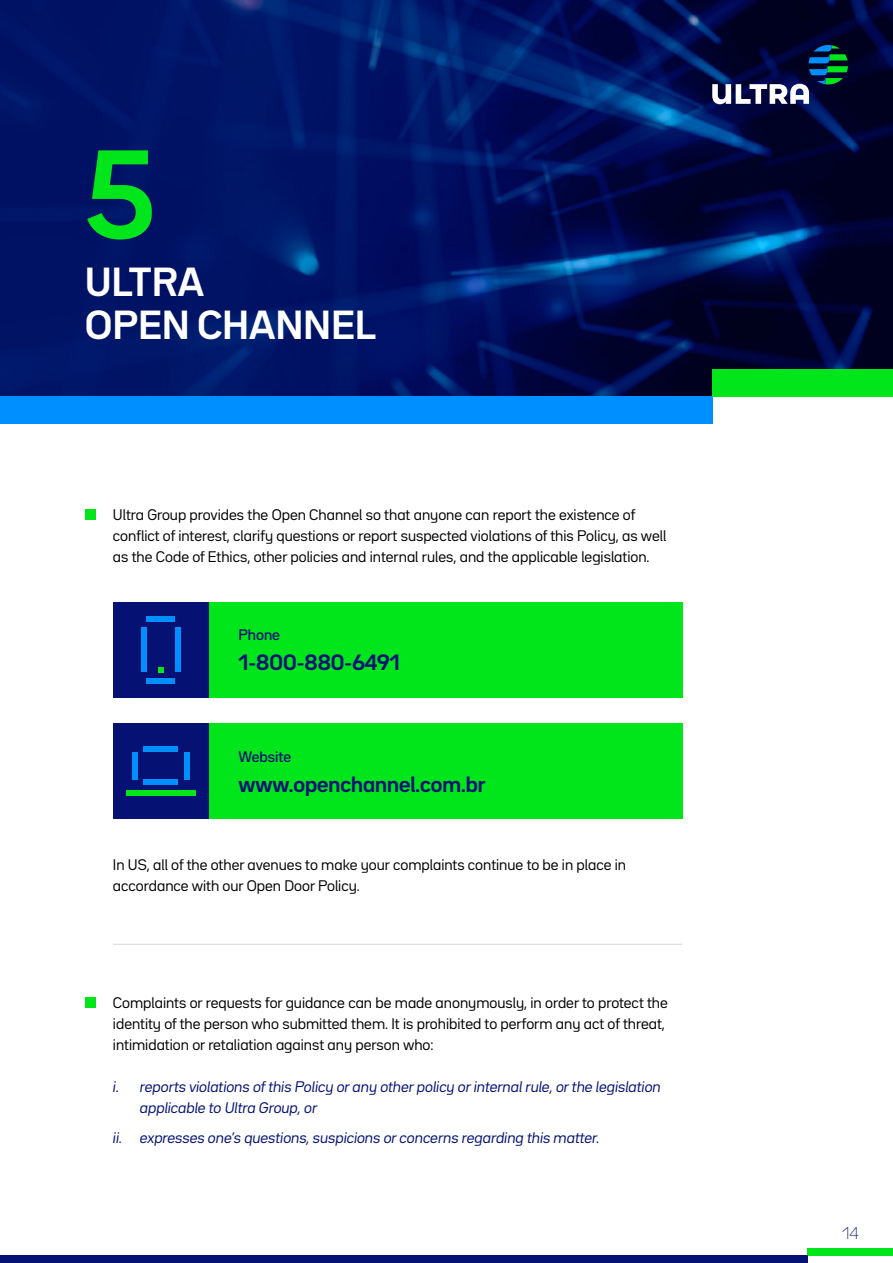
<style>
.page{position:relative;width:893px;height:1263px;background:#fff}
.page>*{position:absolute;margin:0;border:0;box-sizing:border-box;transform-origin:0 0}
.t1{font:700 110.7px "Bw Seido Raw DEMO";color:#00e61a}
.t2{font:700 35.7px/42.9px "Bw Seido Raw DEMO";letter-spacing:.01em;color:#fff}
.t3{font:700 19.5px "Bw Seido Raw DEMO";color:#051273}
.t4{font:100 15px "Bw Seido Raw DEMO";color:#051273}
.t5{font:13.5px/21px "Bw Seido Raw DEMO";color:#000}
.t6{font:italic 13.5px/21px "Bw Seido Raw DEMO";color:#051273}
.t7{font:500 13.5px "Bw Seido Raw DEMO";color:#051273}
</style>
<div class="page">
<img style="left:0;top:0;width:893px;height:396px">
<div style="left:712px;top:369px;width:181px;height:27px;background:#00e61a"></div>
<div style="left:0;top:396px;width:712px;height:28px;background:#008fff"></div>
<svg style="left:712px;top:45px;width:136px;height:59px;background:#243759"></svg>
<div style="left:209px;top:602px;width:473px;height:96px;background:#00e61a"></div>
<div style="left:113px;top:602px;width:96px;height:96px;background:#051273"></div>
<div style="left:175px;top:628px;width:6px;height:44px;background:#008fff"></div>
<div style="left:141px;top:628px;width:6px;height:44px;background:#008fff"></div>
<div style="left:147px;top:616px;width:28px;height:6px;background:#008fff"></div>
<div style="left:147px;top:678px;width:28px;height:5px;background:#008fff"></div>
<svg style="left:158px;top:667px;width:6px;height:5px"></svg>
<div style="left:209px;top:723px;width:473px;height:96px;background:#00e61a"></div>
<div style="left:113px;top:723px;width:96px;height:96px;background:#051273"></div>
<div style="left:144px;top:746px;width:34px;height:6px;background:#008fff"></div>
<div style="left:144px;top:779px;width:34px;height:6px;background:#008fff"></div>
<div style="left:126px;top:790px;width:69px;height:6px;background:#00e61a"></div>
<div style="left:132px;top:752px;width:6px;height:27px;background:#008fff"></div>
<div style="left:184px;top:752px;width:6px;height:27px;background:#008fff"></div>
<div style="left:85px;top:509px;width:10px;height:10px;background:#00e61a"></div>
<div style="left:85px;top:997px;width:10px;height:11px;background:#00e61a"></div>
<hr style="left:113px;top:944px;width:569px;height:1px;background:#d6d6d6">
<div style="left:808px;top:1248px;width:85px;height:7px;background:#00e61a"></div>
<div style="left:0;top:1256px;width:808px;height:7px;background:#051273"></div>
<h1 class="t1" style="left:85px;top:121px;width:71px">5</h1>
<h2 class="t2" style="left:85px;top:260px;width:293px">ULTRA<br>OPEN CHANNEL</h2>
<p class="t5" style="left:113px;top:504px;width:555px">Ultra Group provides the Open Channel so that anyone can report the existence of conflict of interest, clarify questions or report suspected violations of this Policy, as well as the Code of Ethics, other policies and internal rules, and the applicable legislation.</p>
<p class="t7" style="left:238px;top:626px;width:43px">Phone</p>
<h3 class="t3" style="left:238px;top:650px;width:163px">1-800-880-6491</h3>
<p class="t7" style="left:238px;top:747px;width:54px">Website</p>
<h3 class="t3" style="left:238px;top:771px;width:249px">www.openchannel.com.br</h3>
<p class="t5" style="left:113px;top:854px;width:515px">In US, all of the other avenues to make your complaints continue to be in place in accordance with our Open Door Policy.</p>
<p class="t5" style="left:113px;top:992px;width:556px">Complaints or requests for guidance can be made anonymously, in order to protect the identity of the person who submitted them. It is prohibited to perform any act of threat, intimidation or retaliation against any person who:</p>
<p class="t6" style="left:140px;top:1076px;width:522px;text-indent:-27px">i. reports violations of this Policy or any other policy or internal rule, or the legislation applicable to Ultra Group, or</p>
<p class="t6" style="left:113px;top:1126px;width:488px">ii. expresses one’s questions, suspicions or concerns regarding this matter.</p>
<p class="t4" style="left:842px;top:1223px;width:18px">14</p>
</div>
